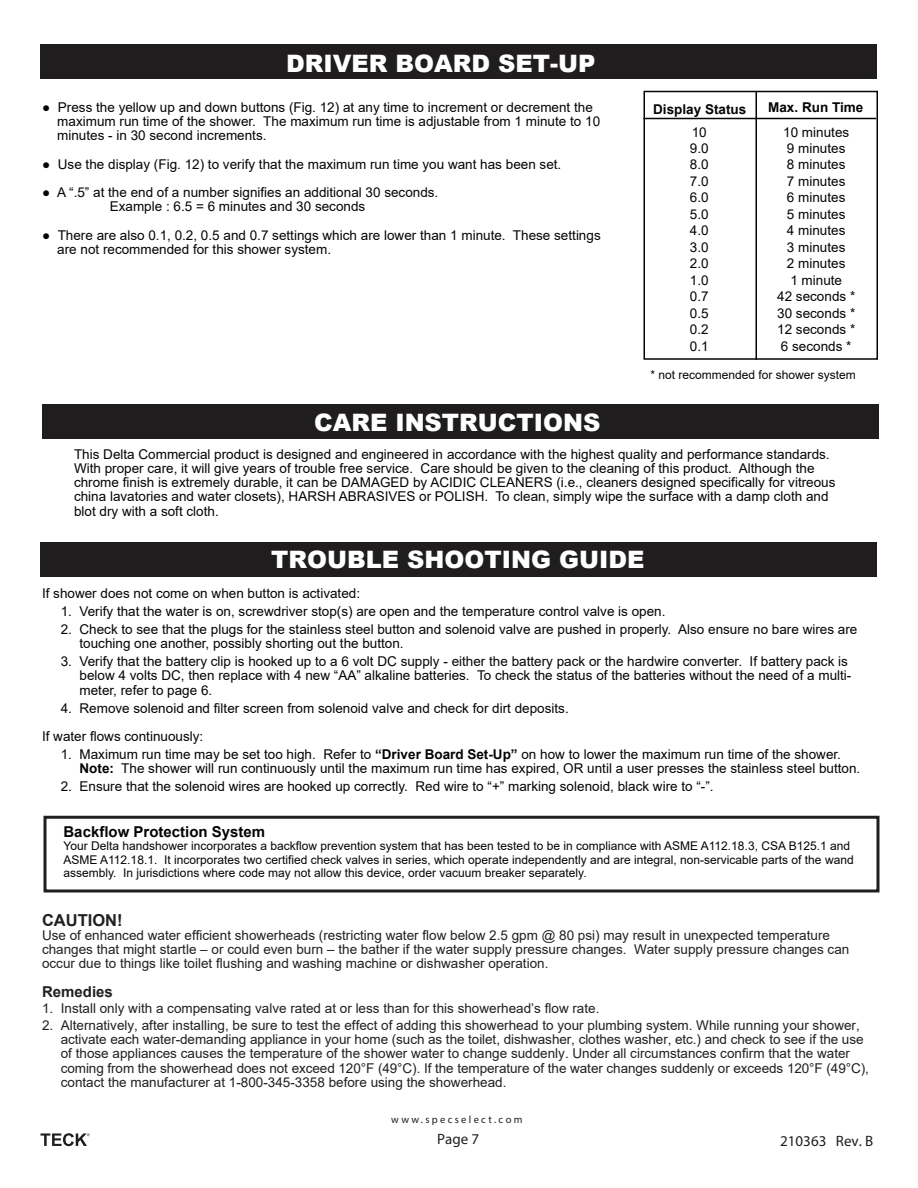
<style>
.page{position:relative;width:918px;height:1188px;background:#fff}
.page>*{position:absolute;margin:0;border:0;box-sizing:border-box;transform-origin:0 0}
.t1{font:900 24px "Arial";color:#fff}
.t2{font:700 16.5px "Arial";color:#231f20}
.t3{font:700 15px "Arial";color:#050504}
.t4{font:15px "Myriad Pro";color:#201d1e}
.t5{font:700 15px "Arial";color:#231f20}
.t6{font:13.5px/16.5px "Arial";color:#040503}
.t7{font:13.5px/14.2px "Arial";color:#231f20}
.t8{font:700 13.5px "Arial";color:#040503}
.t9{font:12px/13.5px "Arial";color:#050504}
.t10{font:12px "Arial";color:#040503}
.t11{font:10.5px "Myriad Pro";letter-spacing:.22em;color:#201c1d}
.s1{font-weight:700}
</style>
<div class="page">
<svg style="left:40px;top:1133px;width:50px;height:13px"></svg>
<div style="left:40px;top:44px;width:837px;height:35px;background:#201d1e"></div>
<div style="left:40px;top:542px;width:837px;height:35px;background:#201d1e"></div>
<div style="left:644px;top:91px;width:234px;height:269px;border:2px solid #040503"></div>
<hr style="left:756px;top:92px;width:1px;height:268px;background:#040503">
<hr style="left:644px;top:118px;width:232px;height:1px;background:#040503">
<div style="left:42px;top:404px;width:837px;height:35px;background:#201d1e"></div>
<div style="left:44px;top:816px;width:835px;height:76px;border:3px solid #211e1e"></div>
<h1 class="t1" style="left:286px;top:46px;width:311px">DRIVER BOARD SET-UP</h1>
<p class="t6" style="left:57px;top:100px;width:544px;line-height:14.2px;text-indent:-15px">● Press the yellow up and down buttons (Fig. 12) at any time to increment or decrement the maximum run time of the shower. The maximum run time is adjustable from 1 minute to 10 minutes - in 30 second increments.</p>
<p class="t6" style="left:42px;top:155px;width:521px">● Use the display (Fig. 12) to verify that the maximum run time you want has been set.</p>
<p class="t6" style="left:42px;top:185px;width:398px;line-height:14.2px;text-align:center">● A “.5” at the end of a number signifies an additional 30 seconds.<br>Example : 6.5 = 6 minutes and 30 seconds</p>
<p class="t6" style="left:57px;top:228px;width:545px;line-height:14.2px;text-indent:-15px">● There are also 0.1, 0.2, 0.5 and 0.7 settings which are lower than 1 minute. These settings are not recommended for this shower system.</p>
<p class="t8" style="left:653px;top:99px;width:95px">Display Status</p>
<p class="t8" style="left:768px;top:97px;width:97px">Max. Run Time</p>
<p class="t6" style="left:777px;top:123px;width:80px;text-align:center">10 minutes<br>9 minutes<br>8 minutes<br>7 minutes<br>6 minutes<br>5 minutes<br>4 minutes<br>3 minutes<br>2 minutes<br>1 minute<br>42 seconds *<br>30 seconds *<br>12 seconds *<br>6 seconds *</p>
<p class="t6" style="left:690px;top:123px;width:20px">10<br>9.0<br>8.0<br>7.0<br>6.0<br>5.0<br>4.0<br>3.0<br>2.0<br>1.0<br>0.7<br>0.5<br>0.2<br>0.1</p>
<p class="t10" style="left:651px;top:366px;width:207px">* not recommended for shower system</p>
<h1 class="t1" style="left:314px;top:405px;width:288px">CARE INSTRUCTIONS</h1>
<p class="t6" style="left:74px;top:447px;width:763px;line-height:14.2px">This Delta Commercial product is designed and engineered in accordance with the highest quality and performance standards.<br>With proper care, it will give years of trouble free service. Care should be given to the cleaning of this product. Although the chrome finish is extremely durable, it can be DAMAGED by ACIDIC CLEANERS (i.e., cleaners designed specifically for vitreous china lavatories and water closets), HARSH ABRASIVES or POLISH. To clean, simply wipe the surface with a damp cloth and blot dry with a soft cloth.</p>
<h1 class="t1" style="left:271px;top:542px;width:375px">TROUBLE SHOOTING GUIDE</h1>
<p class="t6" style="left:42px;top:585px;width:320px">If shower does not come on when button is activated:</p>
<p class="t6" style="left:61px;top:603px;width:606px">1. Verify that the water is on, screwdriver stop(s) are open and the temperature control valve is open.</p>
<p class="t6" style="left:80px;top:622px;width:779px;line-height:14.2px;text-indent:-19px">2. Check to see that the plugs for the stainless steel button and solenoid valve are pushed in properly. Also ensure no bare wires are touching one another, possibly shorting out the button.</p>
<p class="t6" style="left:80px;top:654px;width:773px;line-height:14.2px;text-indent:-19px">3. Verify that the battery clip is hooked up to a 6 volt DC supply - either the battery pack or the hardwire converter. If battery pack is below 4 volts DC, then replace with 4 new “AA” alkaline batteries. To check the status of the batteries without the need of a multi&shy;meter, refer to page 6.</p>
<p class="t6" style="left:42px;top:694px;width:528px;line-height:28.5px;text-indent:19px">4. Remove solenoid and filter screen from solenoid valve and check for dirt deposits.<br>If water flows continuously:</p>
<p class="t6" style="left:80px;top:747px;width:782px;line-height:14.2px;text-indent:-19px">1. Maximum run time may be set too high. Refer to <span class="s1">“Driver Board Set-Up”</span> on how to lower the maximum run time of the shower.<br><span class="s1">Note:</span> The shower will run continuously until the maximum run time has expired, OR until a user presses the stainless steel button.</p>
<p class="t6" style="left:61px;top:778px;width:654px">2. Ensure that the solenoid wires are hooked up correctly. Red wire to “+” marking solenoid, black wire to “-”.</p>
<p class="t3" style="left:64px;top:821px;width:203px">Backflow Protection System</p>
<p class="t9" style="left:64px;top:839px;width:792px">Your Delta handshower incorporates a backflow prevention system that has been tested to be in compliance with ASME A112.18.3, CSA B125.1 and<br>ASME A112.18.1. It incorporates two certified check valves in series, which operate independently and are integral, non-servicable parts of the wand assembly. In jurisdictions where code may not allow this device, order vacuum breaker separately.</p>
<p class="t2" style="left:42px;top:908px;width:82px">CAUTION!</p>
<p class="t7" style="left:42px;top:928px;width:809px">Use of enhanced water efficient showerheads (restricting water flow below 2.5 gpm @ 80 psi) may result in unexpected temperature changes that might startle – or could even burn – the bather if the water supply pressure changes. Water supply pressure changes can occur due to things like toilet flushing and washing machine or dishwasher operation.</p>
<p class="t5" style="left:42px;top:981px;width:72px">Remedies</p>
<p class="t7" style="left:42px;top:1001px;width:559px">1. Install only with a compensating valve rated at or less than for this showerhead’s flow rate.</p>
<p class="t7" style="left:61px;top:1018px;width:810px;text-indent:-19px">2. Alternatively, after installing, be sure to test the effect of adding this showerhead to your plumbing system. While running your shower, activate each water-demanding appliance in your home (such as the toilet, dishwasher, clothes washer, etc.) and check to see if the use of those appliances causes the temperature of the shower water to change suddenly. Under all circumstances confirm that the water coming from the showerhead does not exceed 120°F (49°C). If the temperature of the water changes suddenly or exceeds 120°F (49°C), contact the manufacturer at 1-800-345-3358 before using the showerhead.</p>
<p class="t11" style="left:391px;top:1113px;width:133px">www.specselect.com</p>
<p class="t4" style="left:437px;top:1130px;width:43px">Page 7</p>
<p class="t4" style="left:780px;top:1131px;width:94px">210363 Rev. B</p>
</div>
